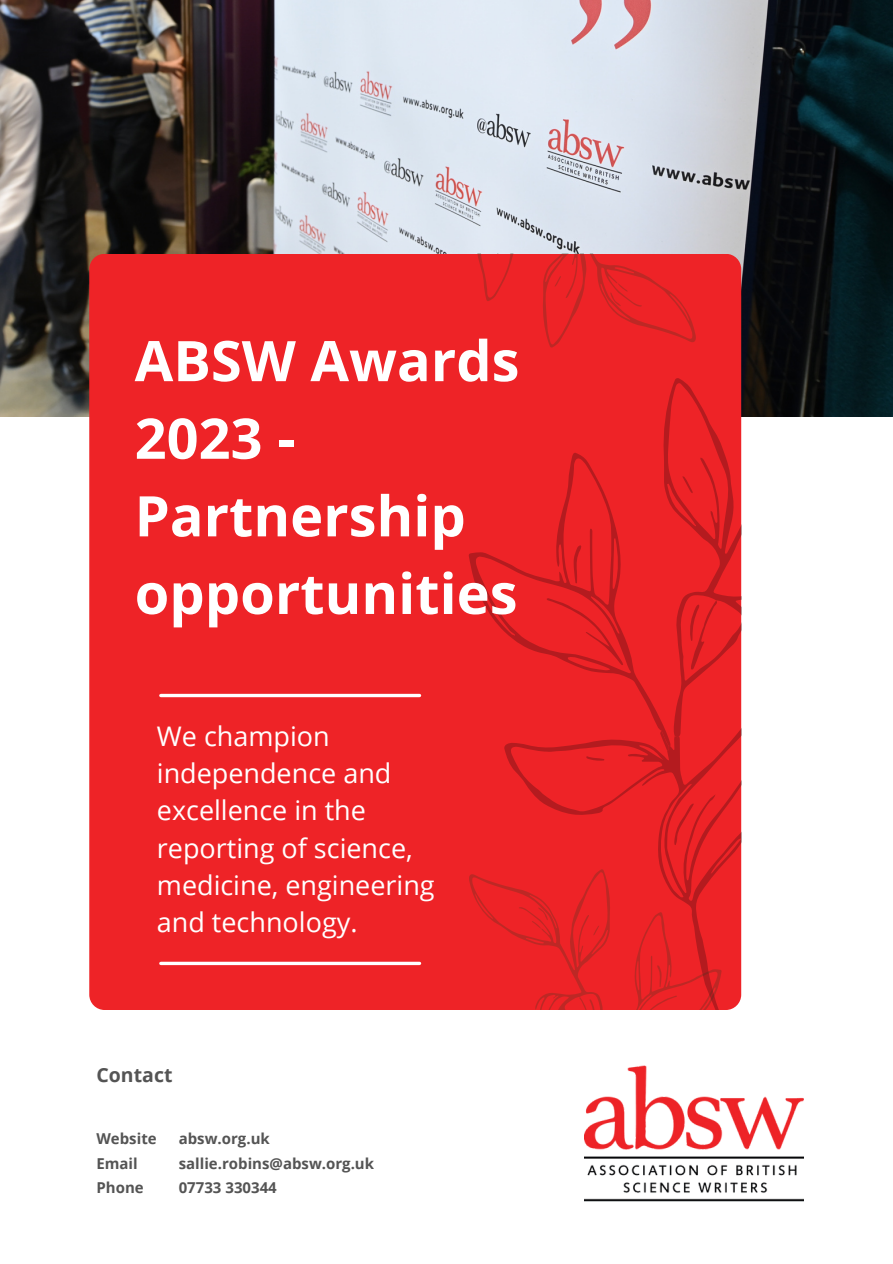
<style>
.page{position:relative;width:893px;height:1264px;background:#fff}
.page>*{position:absolute;margin:0;border:0;box-sizing:border-box;transform-origin:0 0}
.t1{font:700 55.95px/77.6px "Open Sans";color:#fff}
.t2{font:27px/37px "Open Sans";color:#fff}
.t3{font:700 19.5px "Open Sans";color:#545454}
.t4{font:700 15px "Open Sans";color:#545454}
</style>
<div class="page">
<img style="left:0;top:0;width:892px;height:416px">
<div style="left:89px;top:254px;width:652px;height:755px;background:#ee2327;border-radius:15px"></div>
<svg style="left:504px;top:746px;width:237px;height:263px"></svg>
<svg style="left:468px;top:453px;width:191px;height:293px"></svg>
<svg style="left:659px;top:378px;width:82px;height:372px"></svg>
<svg style="left:674px;top:803px;width:19px;height:42px"></svg>
<svg style="left:586px;top:755px;width:18px;height:6px"></svg>
<svg style="left:546px;top:598px;width:77px;height:67px"></svg>
<svg style="left:573px;top:545px;width:8px;height:38px"></svg>
<svg style="left:477px;top:254px;width:219px;height:94px"></svg>
<svg style="left:469px;top:869px;width:252px;height:141px"></svg>
<img style="left:584px;top:1065px;width:219px;height:137px">
<svg style="left:161px;top:961px;width:258px;height:4px"></svg>
<hr style="left:161px;top:694px;width:258px;height:3px;background:#fff">
<h1 class="t1" style="left:135px;top:321px;width:386px">ABSW Awards<br>2023 -<br>Partnership opportunities</h1>
<p class="t2" style="left:157px;top:717px;width:279px">We champion independence and excellence in the reporting of science, medicine, engineering and technology.</p>
<p class="t3" style="left:96px;top:1061px;width:77px">Contact</p>
<p class="t4" style="left:96px;top:1127px;width:62px">Website</p>
<p class="t4" style="left:179px;top:1127px;width:93px">absw.org.uk</p>
<p class="t4" style="left:96px;top:1152px;width:43px">Email</p>
<p class="t4" style="left:179px;top:1152px;width:197px">sallie.robins@absw.org.uk</p>
<p class="t4" style="left:96px;top:1177px;width:49px">Phone</p>
<p class="t4" style="left:179px;top:1177px;width:99px">07733 330344</p>
</div>
